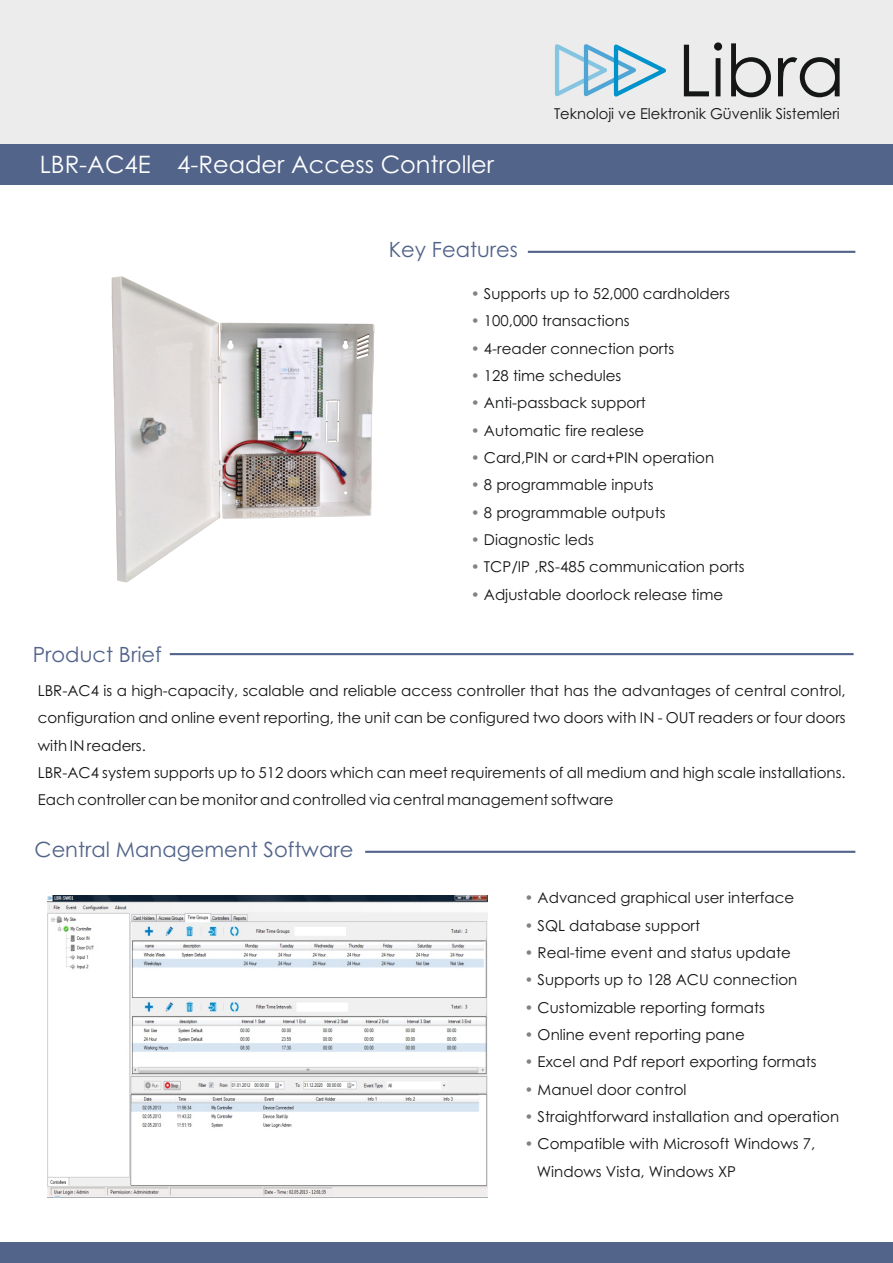
<style>
.page{position:relative;width:893px;height:1263px;background:#fff}
.page>*{position:absolute;margin:0;border:0;box-sizing:border-box;transform-origin:0 0}
.t1{font:72px "Century Gothic";color:#151616}
.t2{font:24px "Century Gothic";color:#fff}
.t3{font:21px "Century Gothic";color:#52648a}
.t4{font:15px/27.3px "Century Gothic";color:#151616}
.s1{color:#818281}
</style>
<div class="page">
<img style="left:112px;top:276px;width:262px;height:306px">
<div style="left:0;top:0;width:893px;height:144px;background:#ececec"></div>
<div style="left:0;top:144px;width:893px;height:41px;background:#52648a"></div>
<svg style="left:555px;top:44px;width:111px;height:53px"></svg>
<hr style="left:170px;top:653px;width:684px;height:2px;background:#52648a">
<hr style="left:528px;top:251px;width:327px;height:2px;background:#52648a">
<hr style="left:365px;top:851px;width:490px;height:2px;background:#52648a">
<img style="left:48px;top:895px;width:440px;height:302px">
<div style="left:0;top:1242px;width:893px;height:21px;background:#52648a"></div>
<h1 class="t1" style="left:678px;top:42px;width:169px">Libra</h1>
<h2 class="t2" style="left:40px;top:155px;width:456px">LBR-AC4E 4-Reader Access Controller</h2>
<h3 class="t3" style="left:389px;top:242px;width:131px">Key Features</h3>
<p class="t4" style="left:554px;top:101px;width:287px">Teknoloji ve Elektronik Güvenlik Sistemleri</p>
<h3 class="t3" style="left:33px;top:646px;width:131px">Product Brief</h3>
<p class="t4" style="left:471px;top:281px;width:261px"><span class="s1">•</span> Supports up to 52,000 cardholders</p>
<p class="t4" style="left:471px;top:309px;width:161px"><span class="s1">•</span> 100,000 transactions</p>
<p class="t4" style="left:471px;top:336px;width:205px"><span class="s1">•</span> 4-reader connection ports</p>
<p class="t4" style="left:471px;top:363px;width:152px"><span class="s1">•</span> 128 time schedules</p>
<p class="t4" style="left:471px;top:391px;width:177px"><span class="s1">•</span> Anti-passback support</p>
<p class="t4" style="left:471px;top:418px;width:175px"><span class="s1">•</span> Automatic fire realese</p>
<p class="t4" style="left:471px;top:445px;width:245px"><span class="s1">•</span> Card,PIN or card+PIN operation</p>
<p class="t4" style="left:471px;top:473px;width:185px"><span class="s1">•</span> 8 programmable inputs</p>
<p class="t4" style="left:471px;top:500px;width:196px"><span class="s1">•</span> 8 programmable outputs</p>
<p class="t4" style="left:471px;top:527px;width:125px"><span class="s1">•</span> Diagnostic leds</p>
<p class="t4" style="left:471px;top:555px;width:276px"><span class="s1">•</span> TCP/IP ,RS-485 communication ports</p>
<p class="t4" style="left:471px;top:582px;width:254px"><span class="s1">•</span> Adjustable doorlock release time</p>
<p class="t4" style="left:38px;top:678px;width:809px">LBR-AC4 is a high-capacity, scalable and reliable access controller that has the advantages of central control, configuration and online event reporting, the unit can be configured two doors with IN - OUT readers or four doors with IN readers.<br>LBR-AC4 system supports up to 512 doors which can meet requirements of all medium and high scale installations.<br>Each controller can be monitor and controlled via central management software</p>
<h3 class="t3" style="left:35px;top:842px;width:320px">Central Management Software</h3>
<p class="t4" style="left:524px;top:886px;width:271px"><span class="s1">•</span> Advanced graphical user interface</p>
<p class="t4" style="left:524px;top:913px;width:177px"><span class="s1">•</span> SQL database support</p>
<p class="t4" style="left:524px;top:940px;width:268px"><span class="s1">•</span> Real-time event and status update</p>
<p class="t4" style="left:524px;top:968px;width:274px"><span class="s1">•</span> Supports up to 128 ACU connection</p>
<p class="t4" style="left:524px;top:995px;width:242px"><span class="s1">•</span> Customizable reporting formats</p>
<p class="t4" style="left:524px;top:1022px;width:222px"><span class="s1">•</span> Online event reporting pane</p>
<p class="t4" style="left:524px;top:1050px;width:294px"><span class="s1">•</span> Excel and Pdf report exporting formats</p>
<p class="t4" style="left:524px;top:1077px;width:164px"><span class="s1">•</span> Manuel door control</p>
<p class="t4" style="left:524px;top:1104px;width:316px"><span class="s1">•</span> Straightforward installation and operation</p>
<p class="t4" style="left:537px;top:1132px;width:280px;text-indent:-12px"><span class="s1">•</span> Compatible with Microsoft Windows 7,<br>Windows Vista, Windows XP</p>
</div>
